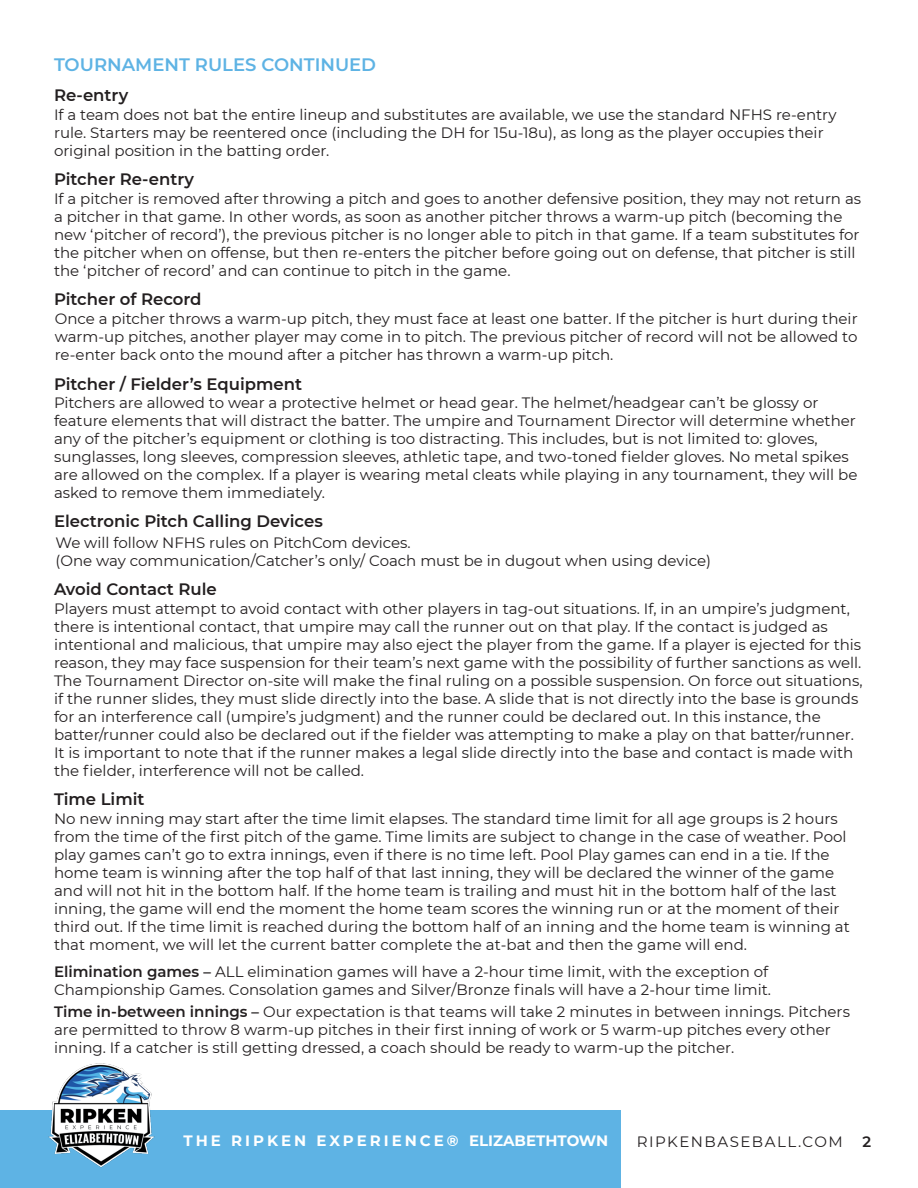
<style>
.page{position:relative;width:918px;height:1188px;background:#fff}
.page>*{position:absolute;margin:0;border:0;box-sizing:border-box;transform-origin:0 0}
.t1{font:600 18px "Montserrat";color:#5eb3e4}
.t2{font:600 16.5px "Montserrat";color:#231f20}
.t3{font:15px/18px "Montserrat";color:#231f20}
.t4{font:700 15px "Montserrat";letter-spacing:.19em;color:#fff}
.t5{font:15px "Montserrat";letter-spacing:.1em;color:#231f20}
.t6{font:600 15px "Montserrat";color:#231f20}
.s1{font-weight:600}
</style>
<div class="page">
<div style="left:0;top:1111px;width:621px;height:77px;background:#5eb3e4"></div>
<img style="left:39px;top:1063px;width:125px;height:105px">
<p class="t1" style="left:54px;top:52px;width:324px">TOURNAMENT RULES CONTINUED</p>
<p class="t2" style="left:54px;top:83px;width:76px">Re-entry</p>
<p class="t3" style="left:54px;top:105px;width:784px">If a team does not bat the entire lineup and substitutes are available, we use the standard NFHS re-entry rule. Starters may be reentered once (including the DH for 15u-18u), as long as the player occupies their original position in the batting order.</p>
<p class="t2" style="left:54px;top:168px;width:142px">Pitcher Re-entry</p>
<p class="t3" style="left:54px;top:189px;width:809px">If a pitcher is removed after throwing a pitch and goes to another defensive position, they may not return as a pitcher in that game. In other words, as soon as another pitcher throws a warm-up pitch (becoming the new ‘pitcher of record’), the previous pitcher is no longer able to pitch in that game. If a team substitutes for the pitcher when on offense, but then re-enters the pitcher before going out on defense, that pitcher is still the ‘pitcher of record’ and can continue to pitch in the game.</p>
<p class="t2" style="left:54px;top:288px;width:149px">Pitcher of Record</p>
<p class="t3" style="left:55px;top:309px;width:804px;text-align:justify">Once a pitcher throws a warm-up pitch, they must face at least one batter. If the pitcher is hurt during their warm-up pitches, another player may come in to pitch. The previous pitcher of record will not be allowed to re-enter back onto the mound after a pitcher has thrown a warm-up pitch.</p>
<p class="t2" style="left:54px;top:372px;width:250px">Pitcher / Fielder’s Equipment</p>
<p class="t3" style="left:54px;top:393px;width:805px">Pitchers are allowed to wear a protective helmet or head gear. The helmet/headgear can’t be glossy or feature elements that will distract the batter. The umpire and Tournament Director will determine whether any of the pitcher’s equipment or clothing is too distracting. This includes, but is not limited to: gloves, sunglasses, long sleeves, compression sleeves, athletic tape, and two-toned fielder gloves. No metal spikes are allowed on the complex. If a player is wearing metal cleats while playing in any tournament, they will be asked to remove them immediately.</p>
<p class="t2" style="left:54px;top:510px;width:270px">Electronic Pitch Calling Devices</p>
<p class="t3" style="left:56px;top:533px;width:357px">We will follow NFHS rules on PitchCom devices.</p>
<p class="t3" style="left:56px;top:551px;width:657px">(One way communication/Catcher’s only/ Coach must be in dugout when using device)</p>
<p class="t2" style="left:54px;top:578px;width:164px">Avoid Contact Rule</p>
<p class="t3" style="left:54px;top:599px;width:810px">Players must attempt to avoid contact with other players in tag-out situations. If, in an umpire’s judgment, there is intentional contact, that umpire may call the runner out on that play. If the contact is judged as intentional and malicious, that umpire may also eject the player from the game. If a player is ejected for this reason, they may face suspension for their team’s next game with the possibility of further sanctions as well.<br>The Tournament Director on-site will make the final ruling on a possible suspension. On force out situations, if the runner slides, they must slide directly into the base. A slide that is not directly into the base is grounds for an interference call (umpire’s judgment) and the runner could be declared out. In this instance, the</p>
<p class="t3" style="left:54px;top:725px;width:802px;text-align:justify">batter/runner could also be declared out if the fielder was attempting to make a play on that batter/runner.<br>It is important to note that if the runner makes a legal slide directly into the base and contact is made with the fielder, interference will not be called.</p>
<p class="t2" style="left:54px;top:787px;width:92px">Time Limit</p>
<p class="t3" style="left:54px;top:809px;width:797px">No new inning may start after the time limit elapses. The standard time limit for all age groups is 2 hours from the time of the first pitch of the game. Time limits are subject to change in the case of weather. Pool play games can’t go to extra innings, even if there is no time left. Pool Play games can end in a tie. If the home team is winning after the top half of that last inning, they will be declared the winner of the game and will not hit in the bottom half. If the home team is trailing and must hit in the bottom half of the last inning, the game will end the moment the home team scores the winning run or at the moment of their third out. If the time limit is reached during the bottom half of an inning and the home team is winning at that moment, we will let the current batter complete the at-bat and then the game will end.</p>
<p class="t3" style="left:54px;top:962px;width:719px"><span class="s1">Elimination games –</span> ALL elimination games will have a 2-hour time limit, with the exception of<br>Championship Games. Consolation games and Silver/Bronze finals will have a 2-hour time limit.</p>
<p class="t3" style="left:54px;top:1003px;width:798px"><span class="s1">Time in-between innings –</span> Our expectation is that teams will take 2 minutes in between innings. Pitchers are permitted to throw 8 warm-up pitches in their first inning of work or 5 warm-up pitches every other inning. If a catcher is still getting dressed, a coach should be ready to warm-up the pitcher.</p>
<p class="t4" style="left:184px;top:1130px;width:426px">THE RIPKEN EXPERIENCE® ELIZABETHTOWN</p>
<p class="t5" style="left:637px;top:1132px;width:208px">RIPKENBASEBALL.COM</p>
<p class="t6" style="left:863px;top:1131px;width:10px">2</p>
</div>
